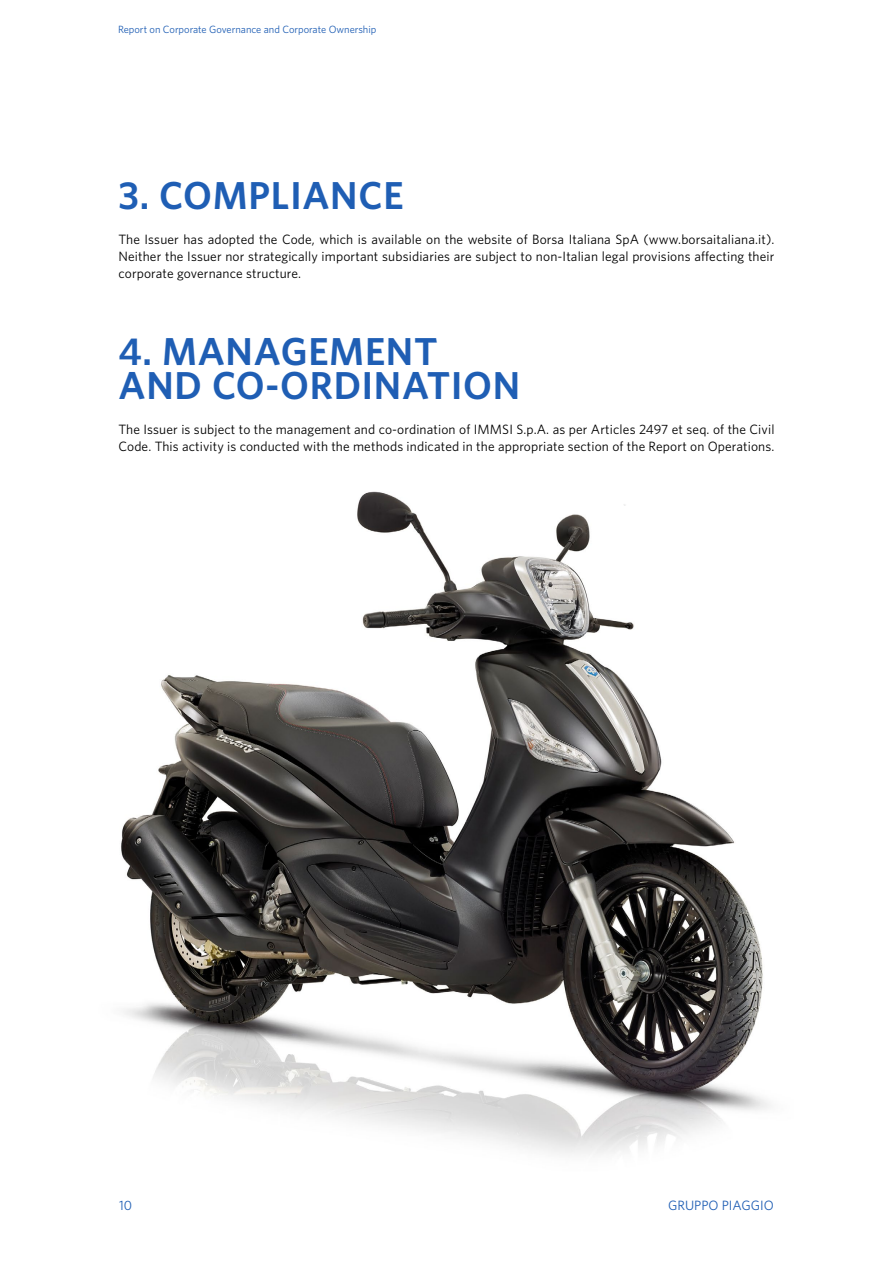
<style>
.page{position:relative;width:893px;height:1263px;background:#fff}
.page>*{position:absolute;margin:0;border:0;box-sizing:border-box;transform-origin:0 0}
.t1{font:600 39px/34.5px "Whitney";letter-spacing:.02em;color:#1f5eb4}
.t2{font:13.5px/17.2px "Whitney";letter-spacing:.01em;color:#000;text-align:justify}
.t3{font:13.5px "Whitney";color:#1f5eb4}
.t4{font:10.5px "Whitney";color:#1f5eb4}
</style>
<div class="page">
<img style="left:121px;top:491px;width:650px;height:664px">
<p class="t4" style="left:118px;top:23px;width:260px">Report on Corporate Governance and Corporate Ownership</p>
<h1 class="t1" style="left:118px;top:177px;width:287px">3. COMPLIANCE</h1>
<p class="t2" style="left:118px;top:230px;width:657px">The Issuer has adopted the Code, which is available on the website of Borsa Italiana SpA (www.borsaitaliana.it).<br>Neither the Issuer nor strategically important subsidiaries are subject to non-Italian legal provisions affecting their corporate governance structure.</p>
<h1 class="t1" style="left:118px;top:333px;width:403px">4. MANAGEMENT<br>AND CO-ORDINATION</h1>
<p class="t2" style="left:118px;top:420px;width:657px">The Issuer is subject to the management and co-ordination of IMMSI S.p.A. as per Articles 2497 et seq. of the Civil<br>Code. This activity is conducted with the methods indicated in the appropriate section of the Report on Operations.</p>
<p class="t3" style="left:119px;top:1197px;width:15px">10</p>
<p class="t3" style="left:668px;top:1197px;width:107px">GRUPPO PIAGGIO</p>
</div>
